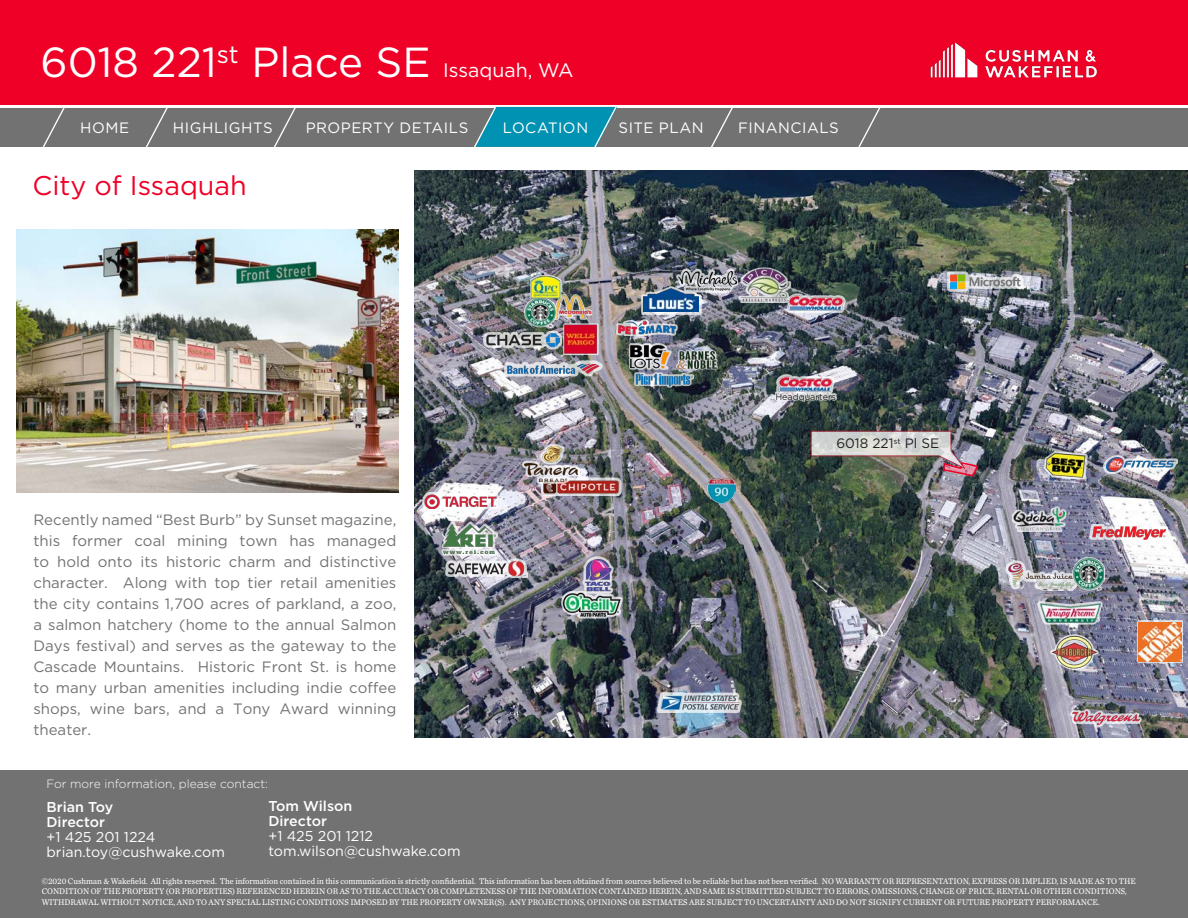
<style>
.page{position:relative;width:1188px;height:918px;background:#fff}
.page>*{position:absolute;margin:0;border:0;box-sizing:border-box;transform-origin:0 0}
.t1{font:42px "Gotham";color:#fff}
.headline{font:27px "Gotham";color:#ef0027}
.bullet_points{font:15px/21px "Gotham";color:#717271;text-align:justify}
.t2{font:15px "Gotham";letter-spacing:.035em;color:#fff}
.t3{font:14.25px/15px "Gotham";color:#fff}
.t4{font:500 14.25px/15px "Gotham";color:#fff}
.Body_Text{font:13.65px "Gotham";color:#231f20}
.t5{font:300 12px "Gotham";color:#fff}
.body_text{font:9px "Gotham";color:#231f20}
.t6{font:8.7px/10.4px "Chronicle Text G2";color:#fff;scale:.95 1}
.s1{font-size:19.5px}
</style>
<div class="page">
<div style="left:0;top:108px;width:1188px;height:39px;background:#717271"></div>
<div style="left:0;top:0;width:1188px;height:105px;background:#ef0027"></div>
<div style="left:0;top:770px;width:1188px;height:148px;background:#717271"></div>
<img style="left:930px;top:42px;width:168px;height:36px">
<svg style="left:42px;top:108px;width:23px;height:39px"></svg>
<svg style="left:145px;top:108px;width:23px;height:39px"></svg>
<svg style="left:274px;top:108px;width:22px;height:39px"></svg>
<svg style="left:858px;top:108px;width:23px;height:39px"></svg>
<svg style="left:711px;top:108px;width:22px;height:39px"></svg>
<svg style="left:474px;top:106px;width:144px;height:41px;background:#1c92ac"></svg>
<img style="left:16px;top:230px;width:382px;height:263px">
<img style="left:415px;top:171px;width:773px;height:566px">
<div style="left:553px;top:294px;width:39px;height:26px;background:#fff;opacity:.73"></div>
<img style="left:556px;top:295px;width:35px;height:24px">
<div style="left:641px;top:286px;width:60px;height:28px;background:#fff;opacity:.73"></div>
<img style="left:644px;top:288px;width:55px;height:24px">
<div style="left:739px;top:268px;width:52px;height:35px;background:#fff;opacity:.73"></div>
<img style="left:740px;top:269px;width:50px;height:33px">
<div style="left:787px;top:293px;width:58px;height:20px;background:#fff;opacity:.73"></div>
<img style="left:787px;top:294px;width:57px;height:19px">
<div style="left:776px;top:374px;width:58px;height:20px;background:#fff;opacity:.73"></div>
<img style="left:776px;top:375px;width:57px;height:17px">
<div style="left:775px;top:392px;width:62px;height:10px;background:#fff;opacity:.75"></div>
<div style="left:634px;top:372px;width:60px;height:16px;background:#fff;opacity:.73"></div>
<img style="left:636px;top:374px;width:56px;height:12px">
<img style="left:628px;top:338px;width:43px;height:37px">
<div style="left:616px;top:319px;width:62px;height:17px;background:#fff;opacity:.73"></div>
<img style="left:616px;top:321px;width:62px;height:13px">
<div style="left:676px;top:351px;width:42px;height:19px;background:#fff;opacity:.73"></div>
<img style="left:677px;top:352px;width:40px;height:17px">
<div style="left:677px;top:269px;width:61px;height:24px;background:#fff;opacity:.73"></div>
<img style="left:679px;top:271px;width:57px;height:20px">
<div style="left:504px;top:361px;width:99px;height:16px;background:#fff;opacity:.73"></div>
<img style="left:508px;top:364px;width:91px;height:9px">
<div style="left:483px;top:331px;width:79px;height:18px;background:#fff;opacity:.73"></div>
<img style="left:486px;top:334px;width:73px;height:13px">
<img style="left:559px;top:320px;width:43px;height:39px">
<div style="left:524px;top:297px;width:32px;height:31px;background:#fff;opacity:.73"></div>
<img style="left:525px;top:298px;width:30px;height:28px">
<div style="left:530px;top:275px;width:31px;height:24px;background:#fff;opacity:.73"></div>
<img style="left:530px;top:275px;width:30px;height:23px">
<div style="left:422px;top:492px;width:77px;height:20px;background:#fff;opacity:.73"></div>
<img style="left:424px;top:491px;width:73px;height:18px">
<div style="left:1089px;top:524px;width:79px;height:19px;background:#fff;opacity:.73"></div>
<img style="left:1092px;top:526px;width:74px;height:14px">
<div style="left:1137px;top:620px;width:46px;height:43px;background:#fff;opacity:.73"></div>
<img style="left:1139px;top:622px;width:42px;height:39px">
<div style="left:947px;top:272px;width:77px;height:20px;background:#fff;opacity:.73"></div>
<img style="left:951px;top:267px;width:79px;height:27px">
<div style="left:657px;top:692px;width:85px;height:21px;background:#fff;opacity:.73"></div>
<img style="left:660px;top:695px;width:78px;height:15px">
<img style="left:558px;top:588px;width:67px;height:36px">
<img style="left:580px;top:554px;width:40px;height:42px">
<div style="left:445px;top:558px;width:83px;height:20px;background:#fff;opacity:.73"></div>
<img style="left:448px;top:562px;width:77px;height:13px">
<div style="left:442px;top:522px;width:56px;height:34px;background:#fff;opacity:.73"></div>
<img style="left:443px;top:515px;width:54px;height:39px">
<div style="left:541px;top:478px;width:80px;height:18px;background:#fff;opacity:.73"></div>
<img style="left:543px;top:478px;width:77px;height:16px">
<div style="left:522px;top:444px;width:58px;height:39px;background:#fff;opacity:.73"></div>
<img style="left:524px;top:446px;width:54px;height:35px">
<div style="left:1038px;top:601px;width:65px;height:24px;background:#fff;opacity:.73"></div>
<img style="left:1038px;top:603px;width:64px;height:20px">
<img style="left:1004px;top:558px;width:73px;height:35px">
<div style="left:1012px;top:506px;width:54px;height:26px;background:#fff;opacity:.73"></div>
<img style="left:1014px;top:505px;width:51px;height:30px">
<div style="left:1073px;top:557px;width:32px;height:34px;background:#fff;opacity:.73"></div>
<img style="left:1074px;top:558px;width:30px;height:32px">
<img style="left:1050px;top:634px;width:48px;height:36px">
<div style="left:1044px;top:451px;width:43px;height:29px;background:#fff;opacity:.73"></div>
<img style="left:1038px;top:447px;width:56px;height:32px">
<div style="left:1070px;top:709px;width:72px;height:18px;background:#fff;opacity:.73"></div>
<img style="left:1073px;top:712px;width:66px;height:13px">
<div style="left:1104px;top:455px;width:74px;height:19px;background:#fff;opacity:.73"></div>
<img style="left:1106px;top:458px;width:69px;height:14px">
<img style="left:707px;top:478px;width:28px;height:25px">
<img style="left:810px;top:430px;width:170px;height:47px">
<h1 class="t1" style="left:40px;top:35px;width:535px">6018 221<sup>st</sup> Place SE <span class="s1">Issaquah, WA</span></h1>
<h3 class="t2" style="left:80px;top:118px;width:51px">HOME</h3>
<h3 class="t2" style="left:173px;top:118px;width:101px">HIGHLIGHTS</h3>
<h3 class="t2" style="left:306px;top:118px;width:164px">PROPERTY DETAILS</h3>
<h3 class="t2" style="left:503px;top:118px;width:87px">LOCATION</h3>
<h3 class="t2" style="left:619px;top:118px;width:87px">SITE PLAN</h3>
<h3 class="t2" style="left:738px;top:118px;width:102px">FINANCIALS</h3>
<p class="headline" style="left:32px;top:169px;width:216px">City of Issaquah</p>
<p class="bullet_points" style="left:33px;top:509px;width:364px">Recently named “Best Burb” by Sunset magazine, this former coal mining town has managed to hold onto its historic charm and distinctive character. Along with top tier retail amenities the city contains 1,700 acres of parkland, a zoo, a salmon hatchery (home to the annual Salmon Days festival) and serves as the gateway to the Cascade Mountains. Historic Front St. is home to many urban amenities including indie coffee shops, wine bars, and a Tony Award winning theater.</p>
<p class="body_text" style="left:775px;top:391px;width:62px">Headquarters</p>
<p class="Body_Text" style="left:836px;top:435px;width:104px">6018 221<sup>st</sup> Pl SE</p>
<h3 class="t5" style="left:46px;top:776px;width:223px">For more information, please contact:</h3>
<h3 class="t4" style="left:46px;top:799px;width:68px">Brian Toy<br>Director</h3>
<h3 class="t3" style="left:46px;top:829px;width:180px">+1 425 201 1224 brian.toy@cushwake.com</h3>
<p class="t6" style="left:42px;top:875px;width:1153px">©2020 Cushman &amp; Wakefield. All rights reserved. The information contained in this communication is strictly confidential. This information has been obtained from sources believed to be reliable but has not been verified. NO WARRANTY OR REPRESENTATION, EXPRESS OR IMPLIED, IS MADE AS TO THE<br>CONDITION OF THE PROPERTY (OR PROPERTIES) REFERENCED HEREIN OR AS TO THE ACCURACY OR COMPLETENESS OF THE INFORMATION CONTAINED HEREIN, AND SAME IS SUBMITTED SUBJECT TO ERRORS, OMISSIONS, CHANGE OF PRICE, RENTAL OR OTHER CONDITIONS,<br>WITHDRAWAL WITHOUT NOTICE, AND TO ANY SPECIAL LISTING CONDITIONS IMPOSED BY THE PROPERTY OWNER(S). ANY PROJECTIONS, OPINIONS OR ESTIMATES ARE SUBJECT TO UNCERTAINTY AND DO NOT SIGNIFY CURRENT OR FUTURE PROPERTY PERFORMANCE.</p>
<h3 class="t4" style="left:268px;top:798px;width:85px">Tom Wilson<br>Director</h3>
<h3 class="t3" style="left:268px;top:828px;width:194px">+1 425 201 1212 tom.wilson@cushwake.com</h3>
</div>
